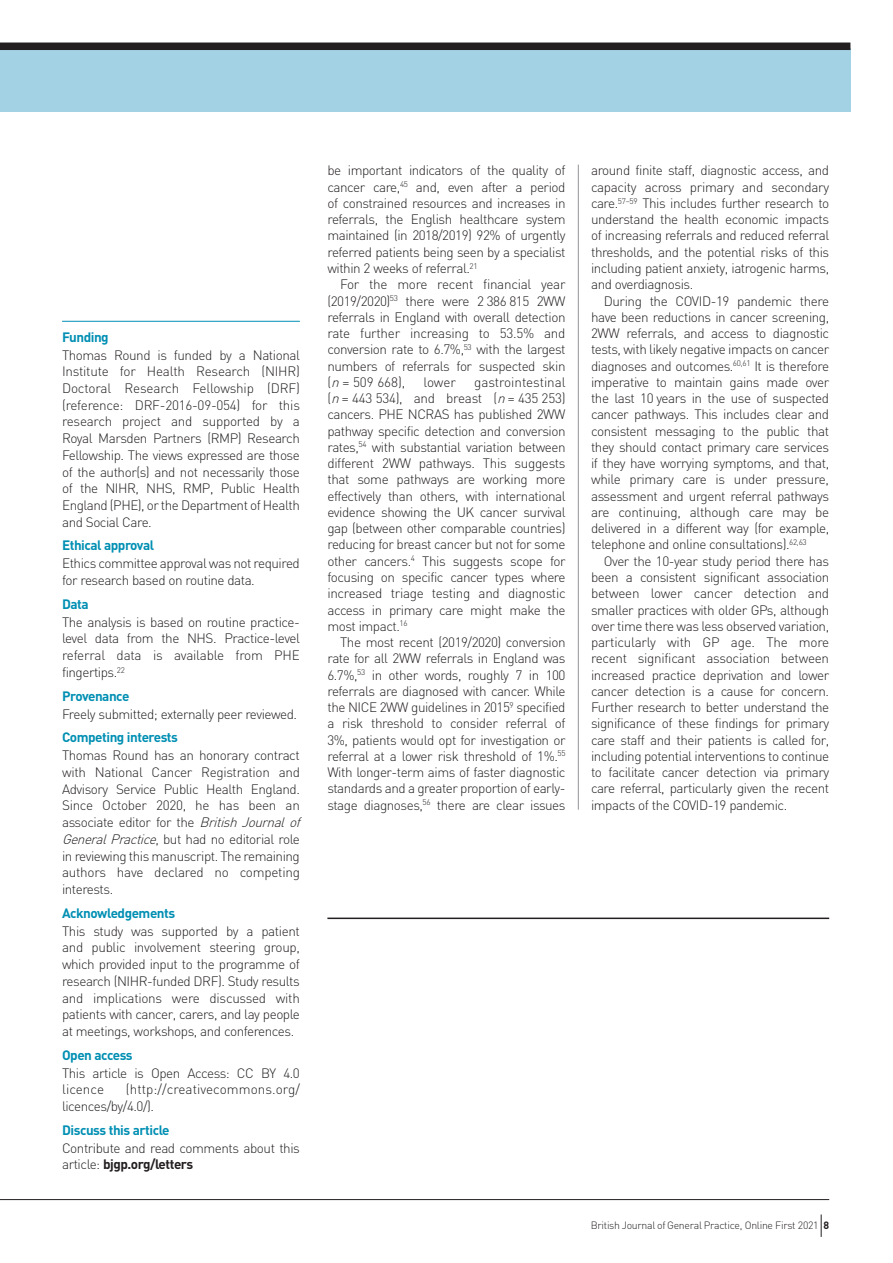
<style>
.page{position:relative;width:893px;height:1263px;background:#fff}
.page>*{position:absolute;margin:0;border:0;box-sizing:border-box;transform-origin:0 0}
.t1{font:300 13.5px/16.2px "DIN";letter-spacing:-.035em;color:#231f20;text-align:justify}
.t2{font:700 13.5px "DIN";letter-spacing:-.035em;color:#008fb3}
.t3{font:300 13.5px/16.6px "DIN";letter-spacing:.005em;color:#231f20}
.t4{font:300 10.5px "DIN";letter-spacing:-.025em;color:#231f20}
.s1{font-style:italic}
.s2{font-weight:700}
</style>
<div class="page">
<div style="left:0;top:48px;width:850px;height:64px;background:#a2d2e3"></div>
<div style="left:0;top:43px;width:850px;height:7px;background:#231f20"></div>
<hr style="left:0;top:1199px;width:829px;height:1px;background:#231f20">
<svg style="left:821px;top:1214px;width:1px;height:23px"></svg>
<hr style="left:62px;top:321px;width:238px;height:1px;background:#008fb3">
<hr style="left:578px;top:165px;width:1px;height:645px;background:#939598">
<hr style="left:327px;top:917px;width:502px;height:2px;background:#231f20">
<p class="t2" style="left:62px;top:328px;width:48px">Funding</p>
<p class="t1" style="left:62px;top:346px;width:239px;line-height:16.6px">Thomas Round is funded by a National Institute for Health Research (NIHR)<br>Doctoral Research Fellowship (DRF) (reference: DRF-2016-09-054) for this research project and supported by a Royal Marsden Partners (RMP) Research Fellowship. The views expressed are those of the author(s) and not necessarily those of the NIHR, NHS, RMP, Public Health England (PHE), or the Department of Health and Social Care.</p>
<p class="t2" style="left:62px;top:537px;width:94px">Ethical approval</p>
<p class="t1" style="left:62px;top:555px;width:239px;line-height:16.6px">Ethics committee approval was not required for research based on routine data.</p>
<p class="t2" style="left:62px;top:595px;width:28px">Data</p>
<p class="t1" style="left:62px;top:613px;width:239px;line-height:16.6px">The analysis is based on routine practice&shy;level data from the NHS. Practice-level referral data is available from PHE fingertips.<sup>22</sup></p>
<p class="t2" style="left:62px;top:687px;width:69px">Provenance</p>
<p class="t1" style="left:62px;top:705px;width:237px">Freely submitted; externally peer reviewed.</p>
<p class="t2" style="left:62px;top:728px;width:117px">Competing interests</p>
<p class="t1" style="left:62px;top:747px;width:244px;line-height:16.6px;text-align:left">Thomas Round has an honorary contract with National Cancer Registration and Advisory Service Public Health England.<br>Since October 2020, he has been an associate editor for the <span class="s1">BritishJournalof GeneralPractice</span>, but had no editorial role in reviewing this manuscript. The remaining authors have declared no competing interests.</p>
<p class="t2" style="left:62px;top:904px;width:115px">Acknowledgements</p>
<p class="t1" style="left:62px;top:922px;width:239px;line-height:16.6px">This study was supported by a patient and public involvement steering group, which provided input to the programme of research (NIHR-funded DRF). Study results and implications were discussed with patients with cancer, carers, and lay people at meetings, workshops, and conferences.</p>
<p class="t2" style="left:62px;top:1046px;width:72px">Open access</p>
<p class="t1" style="left:62px;top:1064px;width:239px;line-height:16.6px">This article is Open Access: CC BY 4.0 licence</p>
<p class="t3" style="left:62px;top:1081px;width:239px;text-indent:64px">(http://creativecommons.org/ licences/by/4.0/).</p>
<p class="t2" style="left:62px;top:1121px;width:109px">Discuss this article</p>
<p class="t1" style="left:62px;top:1139px;width:239px;line-height:16.6px">Contribute and read comments about this article: <span class="s2">bjgp.org/letters</span></p>
<p class="t1" style="left:327px;top:162px;width:240px">be important indicators of the quality of cancer care,<sup>45</sup> and, even after a period of constrained resources and increases in referrals, the English healthcare system maintained (in 2018/2019) 92% of urgently referred patients being seen by a specialist within 2 weeks of referral.<sup>21</sup></p>
<p class="t1" style="left:327px;top:276px;width:240px;text-indent:13px">For the more recent financial year (2019/2020)<sup>53</sup> there were 2 386 815 2WW referrals in England with overall detection rate further increasing to 53.5% and conversion rate to 6.7%,<sup>53</sup> with the largest numbers of referrals for suspected skin (<span class="s1">n</span>= 509 668),</p>
<p class="t1" style="left:327px;top:374px;width:240px;text-indent:147px">gastrointestinal (<span class="s1">n</span>= 443 534), and breast (<span class="s1">n</span>= 435 253) cancers. PHE NCRAS has published 2WW pathway specific detection and conversion rates,<sup>54</sup> with substantial variation between different 2WW pathways. This suggests that some pathways are working more effectively than others, with international evidence showing the UK cancer survival gap (between other comparable countries) reducing for breast cancer but not for some other cancers.<sup>4</sup> This suggests scope for focusing on specific cancer types where increased triage testing and diagnostic access in primary care might make the most impact.<sup>16</sup></p>
<p class="t1" style="left:327px;top:634px;width:240px;text-indent:13px">The most recent (2019/2020) conversion rate for all 2WW referrals in England was 6.7%,<sup>53</sup> in other words, roughly 7 in 100 referrals are diagnosed with cancer. While the NICE 2WW guidelines in 2015<sup>9</sup> specified a risk threshold to consider referral of 3%, patients would opt for investigation or referral at a lower risk threshold of 1%.<sup>55<br></sup>With longer-term aims of faster diagnostic standards and a greater proportion of early&shy;stage diagnoses,<sup>56</sup> there are clear issues</p>
<p class="t1" style="left:423px;top:374px;width:34px">lower</p>
<p class="t1" style="left:591px;top:162px;width:240px">around finite staff, diagnostic access, and capacity across primary and secondary care.<sup>57–59</sup> This includes further research to understand the health economic impacts of increasing referrals and reduced referral thresholds, and the potential risks of this including patient anxiety, iatrogenic harms, and overdiagnosis.</p>
<p class="t1" style="left:591px;top:292px;width:240px;text-indent:13px">During the COVID-19 pandemic there have been reductions in cancer screening, 2WW referrals, and access to diagnostic tests, with likely negative impacts on cancer diagnoses and outcomes.<sup>60,61</sup> It is therefore imperative to maintain gains made over the last 10 years in the use of suspected cancer pathways. This includes clear and consistent messaging to the public that they should contact primary care services if they have worrying symptoms, and that, while primary care is under pressure, assessment and urgent referral pathways are continuing, although care may be delivered in a different way (for example, telephone and online consultations).<sup>62,63</sup></p>
<p class="t1" style="left:591px;top:553px;width:240px;text-indent:13px">Over the 10-year study period there has been a consistent significant association between lower cancer detection and smaller practices with older GPs, although over time there was less observed variation, particularly with GP age. The more recent significant association between increased practice deprivation and lower cancer detection is a cause for concern.<br>Further research to better understand the significance of these findings for primary care staff and their patients is called for, including potential interventions to continue to facilitate cancer detection via primary care referral, particularly given the recent impacts of the COVID-19 pandemic.</p>
<p class="t4" style="left:591px;top:1219px;width:240px">British Journal of General Practice, Online First 2021 <span class="s2">8</span></p>
</div>
